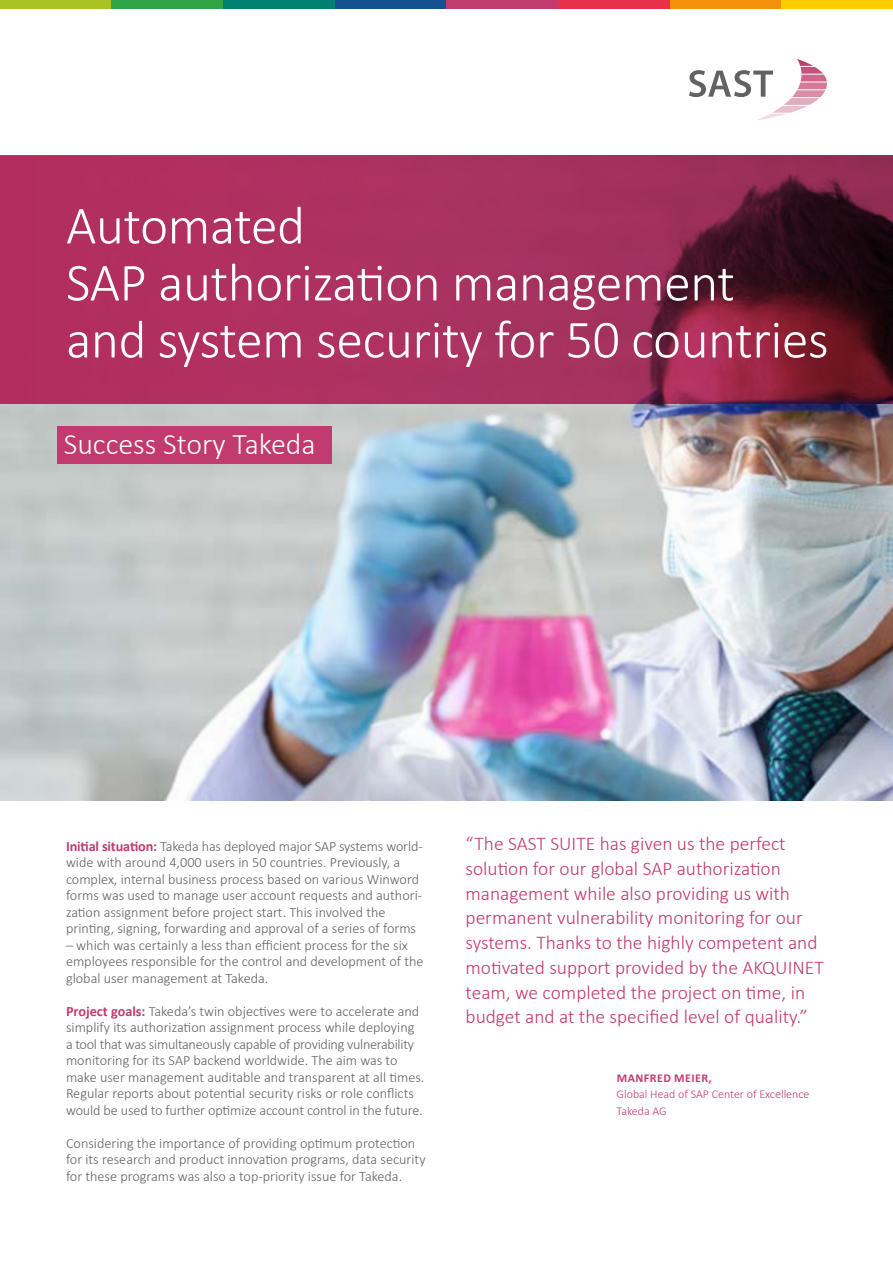
<style>
.page{position:relative;width:893px;height:1263px;background:#fff}
.page>*{position:absolute;margin:0;border:0;box-sizing:border-box;transform-origin:0 0}
.t1{font:300 54px/57px "Calibri";letter-spacing:-.01em;color:#fff}
.t2{font:300 30px "Calibri";color:#fff}
.t3{font:300 19.5px/24.8px "Calibri";color:#c13a70}
.t4{font:300 14.25px/16.5px "Calibri";color:#626261}
.t5{font:300 12px/16.5px "Calibri";color:#c13a70}
.t6{font:700 12px "Calibri";letter-spacing:.04em;color:#c13a70}
.s1{font-weight:700;color:#c13a70}
</style>
<div class="page">
<img style="left:0;top:403px;width:893px;height:398px">
<svg style="left:0;top:155px;width:893px;height:248px;background:#992b53"></svg>
<div style="left:0;top:0;width:112px;height:9px;background:#a8c323"></div>
<div style="left:112px;top:0;width:111px;height:9px;background:#31a445"></div>
<div style="left:223px;top:0;width:112px;height:9px;background:#00806e"></div>
<div style="left:335px;top:0;width:111px;height:9px;background:#14518e"></div>
<div style="left:446px;top:0;width:112px;height:9px;background:#c13a70"></div>
<div style="left:558px;top:0;width:112px;height:9px;background:#e7314b"></div>
<div style="left:670px;top:0;width:111px;height:9px;background:#f3920a"></div>
<div style="left:781px;top:0;width:112px;height:9px;background:#fc0"></div>
<div style="left:57px;top:426px;width:275px;height:37px;background:#c13a70"></div>
<svg style="left:689px;top:59px;width:138px;height:61px"></svg>
<h1 class="t1" style="left:66px;top:194px;width:764px">Automated<br>SAP authorization management and system security for 50 countries</h1>
<h2 class="t2" style="left:64px;top:425px;width:253px">Success Story Takeda</h2>
<p class="t4" style="left:66px;top:837px;width:358px"><span class="s1">Initial situation:</span> Takeda has deployed major SAP systems world&shy;wide with around 4,000 users in 50 countries. Previously, a complex, internal business process based on various Winword forms was used to manage user account requests and authori&shy;zation assignment before project start. This involved the printing, signing, forwarding and approval of a series of forms</p>
<p class="t4" style="left:66px;top:936px;width:359px">– which was certainly a less than efficient process for the six employees responsible for the control and development of the global user management at Takeda.</p>
<p class="t4" style="left:66px;top:1002px;width:360px"><span class="s1">Project goals:</span> Takeda’s twin objectives were to accelerate and simplify its authorization assignment process while deploying a tool that was simultaneously capable of providing vulnerability monitoring for its SAP backend worldwide. The aim was to make user management auditable and transparent at all times.<br>Regular reports about potential security risks or role conflicts would be used to further optimize account control in the future.</p>
<p class="t4" style="left:66px;top:1134px;width:361px">Considering the importance of providing optimum protection for its research and product innovation programs, data security for these programs was also a top-priority issue for Takeda.</p>
<p class="t3" style="left:465px;top:830px;width:360px">“The SAST SUITE has given us the perfect solution for our global SAP authorization management while also providing us with permanent vulnerability monitoring for our systems. Thanks to the highly competent and motivated support provided by the AKQUINET team, we completed the project on time, in budget and at the specified level of quality.”</p>
<p class="t6" style="left:617px;top:1070px;width:96px">MANFRED MEIER,</p>
<p class="t5" style="left:617px;top:1085px;width:194px">Global Head of SAP Center of Excellence<br>Takeda AG</p>
</div>
